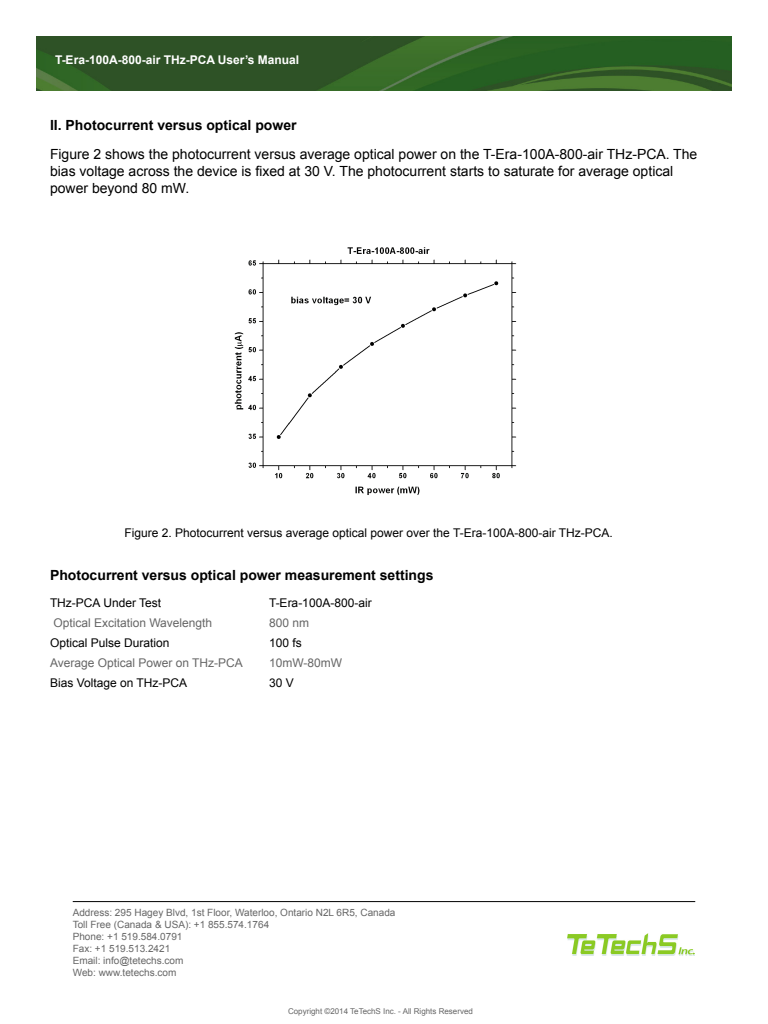
<style>
.page{position:relative;width:768px;height:1024px;background:#fff}
.page>*{position:absolute;margin:0;border:0;box-sizing:border-box;transform-origin:0 0}
.t1{font:14px/16.8px "Arial";color:#000}
.t2{font:700 14px "Arial";color:#000}
.t3{font:12px "Arial";color:#000}
.t4{font:12px "Arial";color:#666}
.t5{font:700 12px "Arial";color:#fff}
.t6{font:10px "Arial";color:#666}
.t7{font:8px "Arial";color:#666}
</style>
<div class="page">
<img style="left:36px;top:36px;width:696px;height:55px">
<img style="left:234px;top:247px;width:283px;height:248px">
<hr style="left:73px;top:901px;width:622px;height:1px;background:#000">
<img style="left:567px;top:934px;width:127px;height:22px">
<p class="t5" style="left:55px;top:52px;width:246px">T-Era-100A-800-air THz-PCA User’s Manual</p>
<p class="t2" style="left:50px;top:116px;width:248px">II. Photocurrent versus optical power</p>
<p class="t1" style="left:50px;top:146px;width:649px">Figure 2 shows the photocurrent versus average optical power on the T-Era-100A-800-air THz-PCA. The bias voltage across the device is fixed at 30 V. The photocurrent starts to saturate for average optical power beyond 80 mW.</p>
<p class="t3" style="left:124px;top:525px;width:490px">Figure 2. Photocurrent versus average optical power over the T-Era-100A-800-air THz-PCA.</p>
<p class="t2" style="left:50px;top:566px;width:385px">Photocurrent versus optical power measurement settings</p>
<p class="t3" style="left:50px;top:595px;width:113px">THz-PCA Under Test</p>
<p class="t3" style="left:269px;top:595px;width:104px">T-Era-100A-800-air</p>
<p class="t4" style="left:53px;top:615px;width:160px">Optical Excitation Wavelength</p>
<p class="t4" style="left:269px;top:615px;width:42px">800 nm</p>
<p class="t3" style="left:50px;top:635px;width:121px">Optical Pulse Duration</p>
<p class="t3" style="left:269px;top:635px;width:34px">100 fs</p>
<p class="t4" style="left:50px;top:655px;width:194px">Average Optical Power on THz-PCA</p>
<p class="t4" style="left:269px;top:655px;width:75px">10mW-80mW</p>
<p class="t3" style="left:50px;top:675px;width:139px">Bias Voltage on THz-PCA</p>
<p class="t3" style="left:269px;top:675px;width:26px">30 V</p>
<p class="t6" style="left:73px;top:906px;width:324px">Address: 295 Hagey Blvd, 1st Floor, Waterloo, Ontario N2L 6R5, Canada</p>
<p class="t6" style="left:73px;top:918px;width:198px">Toll Free (Canada &amp; USA): +1 855.574.1764</p>
<p class="t6" style="left:73px;top:930px;width:111px">Phone: +1 519.584.0791</p>
<p class="t6" style="left:73px;top:942px;width:99px">Fax: +1 519.513.2421</p>
<p class="t6" style="left:73px;top:954px;width:112px">Email: info@tetechs.com</p>
<p class="t6" style="left:73px;top:966px;width:105px">Web: www.tetechs.com</p>
<p class="t7" style="left:288px;top:1006px;width:186px">Copyright ©2014 TeTechS Inc. - All Rights Reserved</p>
</div>
